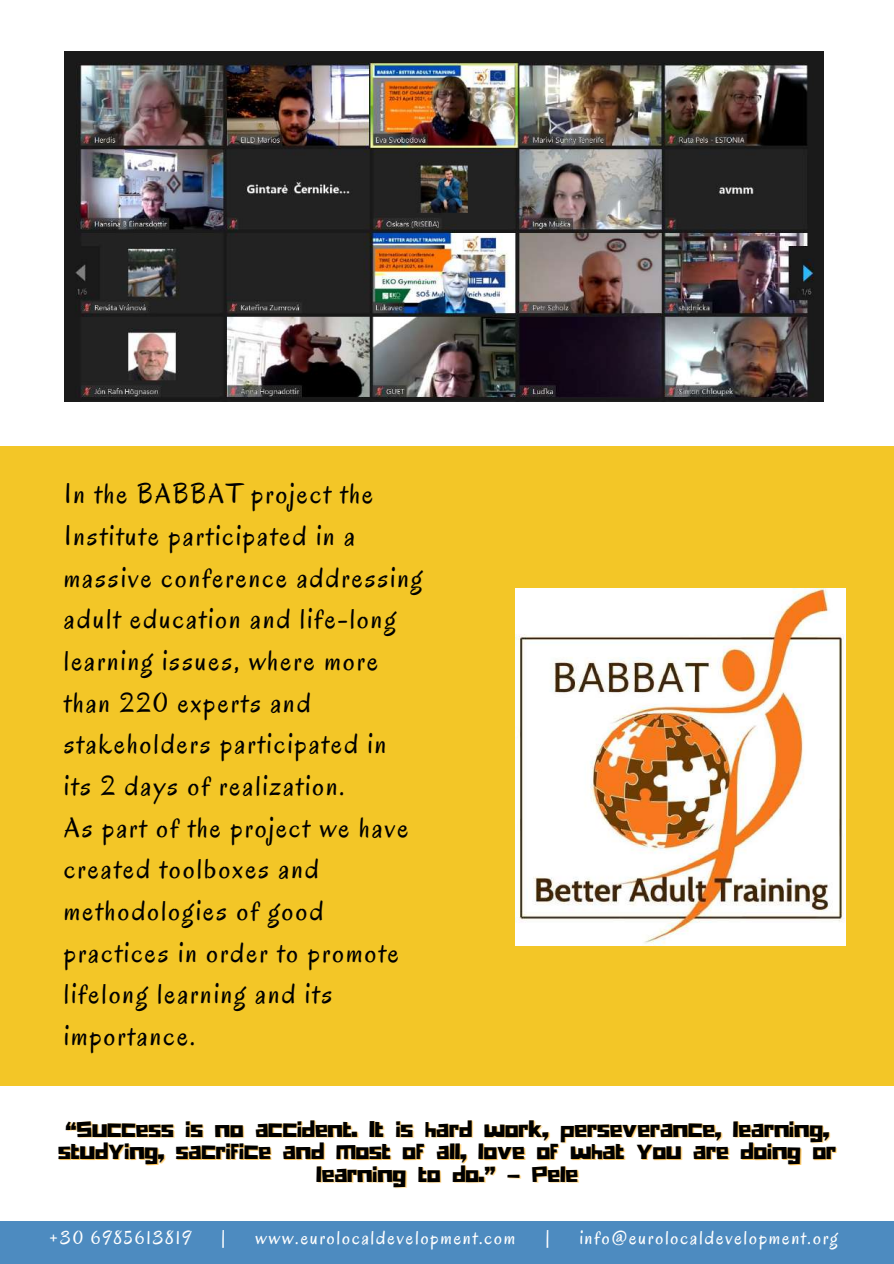
<style>
.page{position:relative;width:894px;height:1264px;background:#fff}
.page>*{position:absolute;margin:0;border:0;box-sizing:border-box;transform-origin:0 0}
.t1{font:28.5px/41.7px "Oregano";letter-spacing:.08em;color:#000}
.t2{font:22.5px/22.5px "Hitchcut";color:#000;text-align:center}
.t3{font:19.5px "Oregano";letter-spacing:.1em;color:#fff}
</style>
<div class="page">
<div style="left:0;top:446px;width:893px;height:639px;background:#f3c627"></div>
<img style="left:64px;top:52px;width:759px;height:349px">
<div style="left:0;top:1221px;width:893px;height:42px;background:#4d8bc0"></div>
<img style="left:515px;top:588px;width:330px;height:357px">
<p class="t1" style="left:64px;top:473px;width:359px">In the BABBAT project the<br>Institute participated in a massive conference addressing adult education and life-long learning issues, where more than 220 experts and stakeholders participated in<br>its 2 days of realization.<br>As part of the project we have created toolboxes and methodologies of good practices in order to promote lifelong learning and its importance.</p>
<p class="t2" style="left:58px;top:1116px;width:779px">“Success is no accident. It is hard work, perseverance, learning, studying, sacrifice and most of all, love of what you are doing or learning to do.” – Pele</p>
<p class="t3" style="left:49px;top:1225px;width:143px">+30 6985613819</p>
<p class="t3" style="left:221px;top:1225px;width:6px">|</p>
<p class="t3" style="left:255px;top:1225px;width:261px">www.eurolocaldevelopment.com</p>
<p class="t3" style="left:545px;top:1225px;width:6px">|</p>
<p class="t3" style="left:579px;top:1225px;width:260px">info@eurolocaldevelopment.org</p>
</div>
